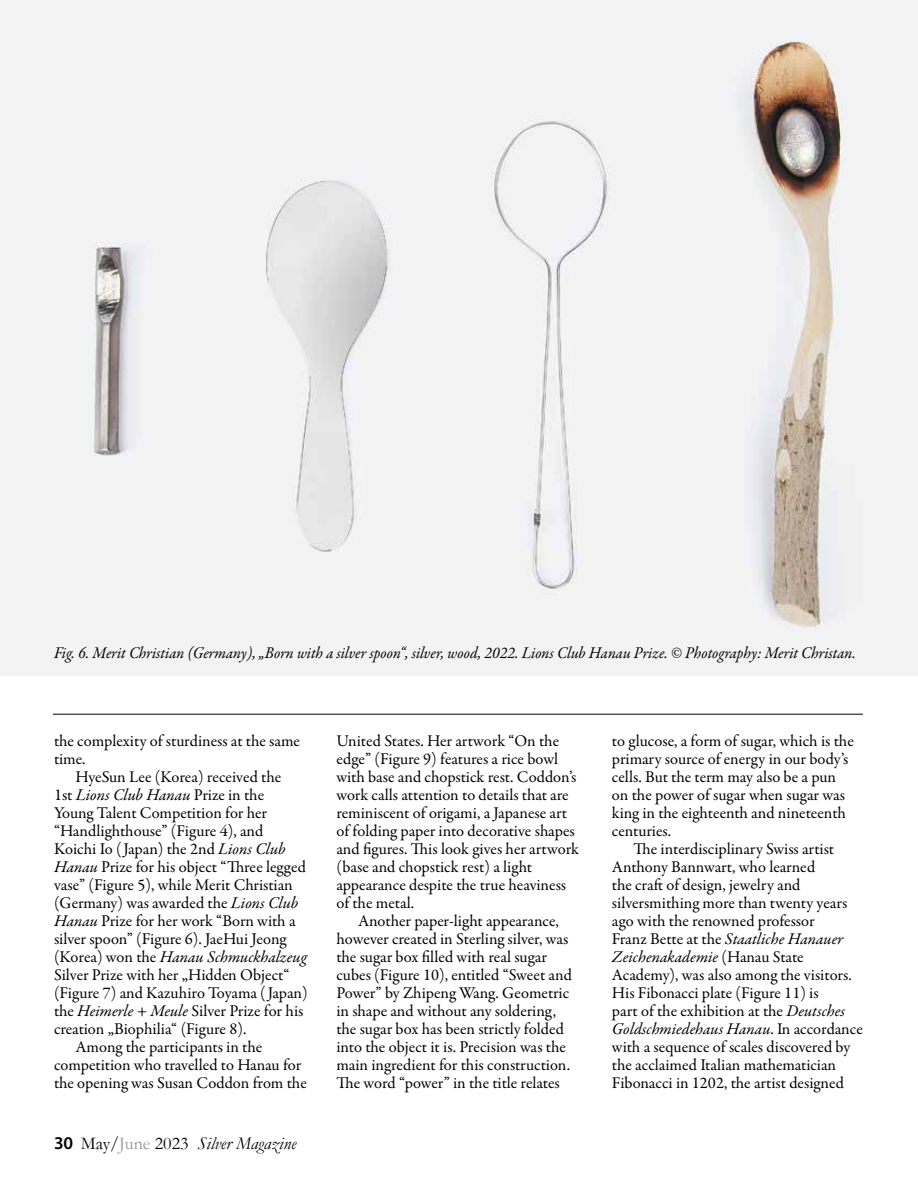
<style>
.page{position:relative;width:918px;height:1188px;background:#fff}
.page>*{position:absolute;margin:0;border:0;box-sizing:border-box;transform-origin:0 0}
.t1{font:italic 18px "Garamond";color:#000}
.t2{font:16.5px/18px "Garamond Premr Pro";letter-spacing:-.005em;color:#000101}
.t3{font:italic 16.5px "Garamond Premr Pro";color:#000101;scale:.95 1}
.t4{font:italic 16.5px "Garamond Premr Pro";color:#000101}
.s1{font-style:normal}
.s2{font-style:italic}
.s3{font-family:"Myriad Pro";font-weight:600;font-style:normal}
.s4{font-style:normal;color:#939598}
</style>
<div class="page">
<hr style="left:53px;top:714px;width:810px;height:1px;background:#000">
<img style="left:0;top:0;width:918px;height:676px">
<p class="t3" style="left:54px;top:642px;width:846px">Fig. 6. Merit Christian (Germany), „Born with a silver spoon“, silver, wood, 2022. Lions Club Hanau Prize. © Photography: Merit Christan.</p>
<p class="t2" style="left:54px;top:733px;width:248px">the complexity of sturdiness at the same time.</p>
<p class="t2" style="left:76px;top:769px;width:207px">HyeSun Lee (Korea) received the</p>
<p class="t4" style="left:54px;top:785px;width:212px"><span class="s1">1st</span> Lions Club Hanau <span class="s1">Prize in the</span></p>
<p class="t2" style="left:54px;top:805px;width:215px">Young Talent Competition for her</p>
<p class="t2" style="left:54px;top:823px;width:211px">“Handlighthouse” (Figure 4), and</p>
<p class="t2" style="left:54px;top:841px;width:233px">Koichi Io (Japan) the 2nd <span class="s2">Lions Club</span></p>
<p class="t2" style="left:54px;top:859px;width:254px"><span class="s2">Hanau</span> Prize for his object “Three legged</p>
<p class="t2" style="left:54px;top:877px;width:240px">vase” (Figure 5), while Merit Christian</p>
<p class="t2" style="left:54px;top:895px;width:246px">(Germany) was awarded the <span class="s2">Lions Club</span></p>
<p class="t2" style="left:54px;top:913px;width:243px"><span class="s2">Hanau</span> Prize for her work “Born with a</p>
<p class="t2" style="left:54px;top:931px;width:234px">silver spoon” (Figure 6). JaeHui Jeong</p>
<p class="t4" style="left:54px;top:947px;width:255px"><span class="s1">(Korea) won the</span> Hanau Schmuckhalzeug</p>
<p class="t2" style="left:54px;top:967px;width:237px">Silver Prize with her „Hidden Object“</p>
<p class="t2" style="left:54px;top:985px;width:255px">(Figure 7) and Kazuhiro Toyama ( Japan)</p>
<p class="t2" style="left:54px;top:1003px;width:251px">the <span class="s2">Heimerle + Meule</span> Silver Prize for his</p>
<p class="t2" style="left:54px;top:1021px;width:194px">creation „Biophilia“ (Figure 8).</p>
<p class="t2" style="left:76px;top:1039px;width:188px">Among the participants in the</p>
<p class="t2" style="left:54px;top:1057px;width:249px">competition who travelled to Hanau for</p>
<p class="t2" style="left:54px;top:1075px;width:254px">the opening was Susan Coddon from the</p>
<p class="t1" style="left:54px;top:1133px;width:244px"><span class="s3">30</span> <span class="s1">May/</span><span class="s4">June</span> <span class="s1">2023</span> Silver Magazine</p>
<p class="t2" style="left:336px;top:733px;width:244px">United States. Her artwork “On the edge” (Figure 9) features a rice bowl with base and chopstick rest. Coddon’s work calls attention to details that are reminiscent of origami, a Japanese art of folding paper into decorative shapes and figures. This look gives her artwork (base and chopstick rest) a light appearance despite the true heaviness of the metal.</p>
<p class="t2" style="left:336px;top:913px;width:237px;text-indent:22px">Another paper-light appearance, however created in Sterling silver, was the sugar box filled with real sugar cubes (Figure 10), entitled “Sweet and Power” by Zhipeng Wang. Geometric in shape and without any soldering, the sugar box has been strictly folded into the object it is. Precision was the main ingredient for this construction.<br>The word “power” in the title relates</p>
<p class="t2" style="left:612px;top:733px;width:243px">to glucose, a form of sugar, which is the primary source of energy in our body’s cells. But the term may also be a pun on the power of sugar when sugar was king in the eighteenth and nineteenth centuries.</p>
<p class="t2" style="left:612px;top:841px;width:252px;text-indent:22px">The interdisciplinary Swiss artist Anthony Bannwart, who learned<br>the craft of design, jewelry and silversmithing more than twenty years ago with the renowned professor<br>Franz Bette at the <span class="s2">Staatliche Hanauer Zeichenakademie</span> (Hanau State Academy), was also among the visitors.<br>His Fibonacci plate (Figure 11) is<br>part of the exhibition at the <span class="s2">Deutsches Goldschmiedehaus Hanau</span>. In accordance with a sequence of scales discovered by the acclaimed Italian mathematician Fibonacci in 1202, the artist designed</p>
</div>
